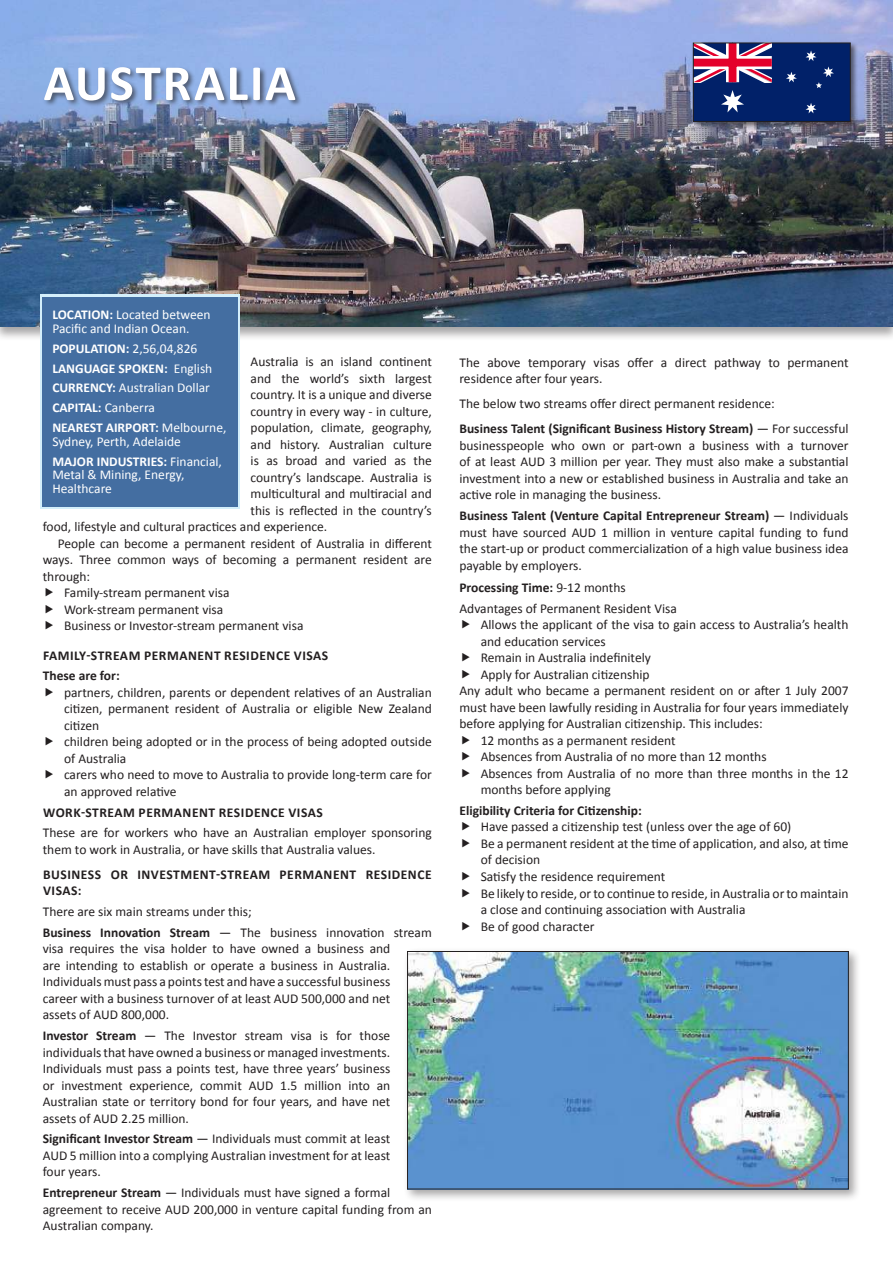
<style>
.page{position:relative;width:893px;height:1263px;background:#fff}
.page>*{position:absolute;margin:0;border:0;box-sizing:border-box;transform-origin:0 0}
.t1{font:700 51px "Calibri";letter-spacing:.035em;color:#fff}
.t2{font:13.5px/16.5px "Calibri";color:#231f20}
.t3{font:700 13.5px/20.7px "Calibri";letter-spacing:.04em;color:#231f20}
.t4{font:13.5px/13.5px "Calibri";color:#fff}
.t5{font:700 13.5px/20px "Calibri";color:#fff}
.t6{font:700 13.5px "Calibri";color:#231f20}
.s1{font-weight:700}
.s2{font-weight:400}
</style>
<div class="page">
<div style="left:0;top:0;width:893px;height:341px;background:#231f20;opacity:.4"></div>
<img style="left:0;top:0;width:893px;height:327px">
<div style="left:691px;top:41px;width:167px;height:88px;background:#231f20;opacity:.6"></div>
<div style="left:693px;top:43px;width:157px;height:78px;background:#012169"></div>
<svg style="left:695px;top:45px;width:77px;height:37px"></svg>
<svg style="left:726px;top:45px;width:13px;height:37px"></svg>
<svg style="left:695px;top:56px;width:77px;height:13px"></svg>
<div style="left:729px;top:43px;width:7px;height:39px;background:#e4002b"></div>
<div style="left:693px;top:59px;width:79px;height:8px;background:#e4002b"></div>
<svg style="left:721px;top:90px;width:23px;height:22px"></svg>
<svg style="left:806px;top:103px;width:10px;height:10px"></svg>
<svg style="left:786px;top:72px;width:11px;height:10px"></svg>
<svg style="left:806px;top:50px;width:28px;height:38px"></svg>
<div style="left:693px;top:43px;width:157px;height:79px;border:1px solid #231f20"></div>
<div style="left:43px;top:66px;width:260px;height:42px;background:#231f20;opacity:.6"></div>
<svg style="left:40px;top:295px;width:200px;height:214px;background:#c3e0f0"></svg>
<div style="left:43px;top:297px;width:195px;height:210px;background:#446ea1"></div>
<div style="left:404px;top:947px;width:457px;height:255px;background:#231f20;opacity:.4"></div>
<img style="left:409px;top:953px;width:437px;height:234px">
<div style="left:407px;top:951px;width:441px;height:238px;border:1px solid #231f20"></div>
<h1 class="t1" style="left:44px;top:50px;width:254px">AUSTRALIA</h1>
<p class="t4" style="left:52px;top:308px;width:160px"><span class="s1">LOCATION:</span> Located between<br>Pacific and Indian Ocean.</p>
<p class="t5" style="left:52px;top:338px;width:176px">POPULATION: <span class="s2">2,56,04,826<br></span>LANGUAGE SPOKEN: <span class="s2">English<br></span>CURRENCY: <span class="s2">Australian Dollar<br></span>CAPITAL: <span class="s2">Canberra<br></span>NEAREST AIRPORT: <span class="s2">Melbourne,</span></p>
<p class="t4" style="left:52px;top:431px;width:171px;line-height:20px">Sydney, Perth, Adelaide<br><span class="s1">MAJOR INDUSTRIES:</span> Financial,</p>
<p class="t4" style="left:52px;top:468px;width:134px">Metal &amp; Mining, Energy,<br>Healthcare</p>
<p class="t2" style="left:251px;top:354px;width:183px">Australia is an island continent</p>
<p class="t2" style="left:251px;top:370px;width:183px">and the world’s sixth largest</p>
<p class="t2" style="left:251px;top:387px;width:183px">country. It is a unique and diverse</p>
<p class="t2" style="left:251px;top:403px;width:183px">country in every way - in culture,</p>
<p class="t2" style="left:251px;top:420px;width:183px">population, climate, geography,</p>
<p class="t2" style="left:251px;top:436px;width:183px">and history. Australian culture</p>
<p class="t2" style="left:251px;top:453px;width:183px">is as broad and varied as the</p>
<p class="t2" style="left:251px;top:469px;width:183px">country’s landscape. Australia is</p>
<p class="t2" style="left:251px;top:486px;width:183px">multicultural and multiracial and</p>
<p class="t2" style="left:251px;top:502px;width:183px">this is reflected in the country’s</p>
<p class="t2" style="left:43px;top:519px;width:286px">food, lifestyle and cultural practices and experience.</p>
<p class="t2" style="left:58px;top:535px;width:376px">People can become a permanent resident of Australia in different</p>
<p class="t2" style="left:43px;top:552px;width:391px">ways. Three common ways of becoming a permanent resident are</p>
<p class="t2" style="left:43px;top:568px;width:49px">through:</p>
<p class="t2" style="left:64px;top:585px;width:167px">Family-stream permanent visa</p>
<p class="t2" style="left:64px;top:601px;width:161px">Work-stream permanent visa</p>
<p class="t2" style="left:64px;top:618px;width:241px">Business or Investor-stream permanent visa</p>
<p class="t3" style="left:43px;top:645px;width:287px">FAMILY-STREAM PERMANENT RESIDENCE VISAS<br>These are for:</p>
<p class="t2" style="left:64px;top:684px;width:369px">partners, children, parents or dependent relatives of an Australian citizen, permanent resident of Australia or eligible New Zealand citizen<br>children being adopted or in the process of being adopted outside of Australia<br>carers who need to move to Australia to provide long-term care for an approved relative</p>
<p class="t3" style="left:43px;top:802px;width:281px">WORK-STREAM PERMANENT RESIDENCE VISAS</p>
<p class="t2" style="left:43px;top:825px;width:391px">These are for workers who have an Australian employer sponsoring them to work in Australia, or have skills that Australia values.</p>
<p class="t3" style="left:43px;top:866px;width:390px;line-height:16.5px">BUSINESS OR INVESTMENT-STREAM PERMANENT RESIDENCE<br>VISAS:</p>
<p class="t2" style="left:43px;top:901px;width:391px;line-height:20.7px">There are six main streams under this;<br><span class="s1">Business Innovation Stream</span> — The business innovation stream</p>
<p class="t2" style="left:43px;top:941px;width:349px;text-align:justify">visa requires the visa holder to have owned a business and are intending to establish or operate a business in Australia.<br>Individuals must pass a points test and have a successful business career with a business turnover of at least AUD 500,000 and net assets of AUD 800,000.</p>
<p class="t2" style="left:43px;top:1027px;width:349px;text-align:justify"><span class="s1">Investor Stream</span> — The Investor stream visa is for those individuals that have owned a business or managed investments.<br>Individuals must pass a points test, have three years’ business or investment experience, commit AUD 1.5 million into an Australian state or territory bond for four years, and have net assets of AUD 2.25 million.</p>
<p class="t2" style="left:43px;top:1131px;width:349px;text-align:justify"><span class="s1">Significant Investor Stream</span> — Individuals must commit at least AUD 5 million into a complying Australian investment for at least four years.</p>
<p class="t2" style="left:43px;top:1184px;width:391px"><span class="s1">Entrepreneur Stream</span> — Individuals must have signed a formal agreement to receive AUD 200,000 in venture capital funding from an<br>Australian company.</p>
<p class="t2" style="left:459px;top:354px;width:391px">The above temporary visas offer a direct pathway to permanent residence after four years.</p>
<p class="t2" style="left:459px;top:391px;width:391px;line-height:25px">The below two streams offer direct permanent residence:<br><span class="s1">Business Talent (Significant Business History Stream)</span> — For successful</p>
<p class="t2" style="left:459px;top:437px;width:391px;text-align:justify">businesspeople who own or part-own a business with a turnover of at least AUD 3 million per year. They must also make a substantial investment into a new or established business in Australia and take an active role in managing the business.</p>
<p class="t2" style="left:459px;top:507px;width:391px;text-align:justify"><span class="s1">Business Talent (Venture Capital Entrepreneur Stream)</span> — Individuals must have sourced AUD 1 million in venture capital funding to fund the start-up or product commercialization of a high value business idea payable by employers.</p>
<p class="t2" style="left:459px;top:577px;width:219px;line-height:20.7px"><span class="s1">Processing Time:</span> 9-12 months<br>Advantages of Permanent Resident Visa</p>
<p class="t2" style="left:481px;top:616px;width:369px">Allows the applicant of the visa to gain access to Australia’s health</p>
<p class="t2" style="left:481px;top:633px;width:127px">and education services</p>
<p class="t2" style="left:481px;top:649px;width:172px">Remain in Australia indefinitely</p>
<p class="t2" style="left:481px;top:666px;width:170px">Apply for Australian citizenship</p>
<p class="t2" style="left:459px;top:682px;width:391px">Any adult who became a permanent resident on or after 1 July 2007</p>
<p class="t2" style="left:459px;top:699px;width:391px">must have been lawfully residing in Australia for four years immediately</p>
<p class="t2" style="left:459px;top:715px;width:305px">before applying for Australian citizenship. This includes:</p>
<p class="t2" style="left:481px;top:732px;width:196px">12 months as a permanent resident</p>
<p class="t2" style="left:481px;top:748px;width:287px">Absences from Australia of no more than 12 months</p>
<p class="t2" style="left:481px;top:765px;width:369px">Absences from Australia of no more than three months in the 12</p>
<p class="t2" style="left:481px;top:781px;width:132px">months before applying</p>
<p class="t6" style="left:459px;top:802px;width:184px">Eligibility Criteria for Citizenship:</p>
<p class="t2" style="left:481px;top:819px;width:369px">Have passed a citizenship test (unless over the age of 60)<br>Be a permanent resident at the time of application, and also, at time of decision<br>Satisfy the residence requirement<br>Be likely to reside, or to continue to reside, in Australia or to maintain a close and continuing association with Australia<br>Be of good character</p>
</div>
